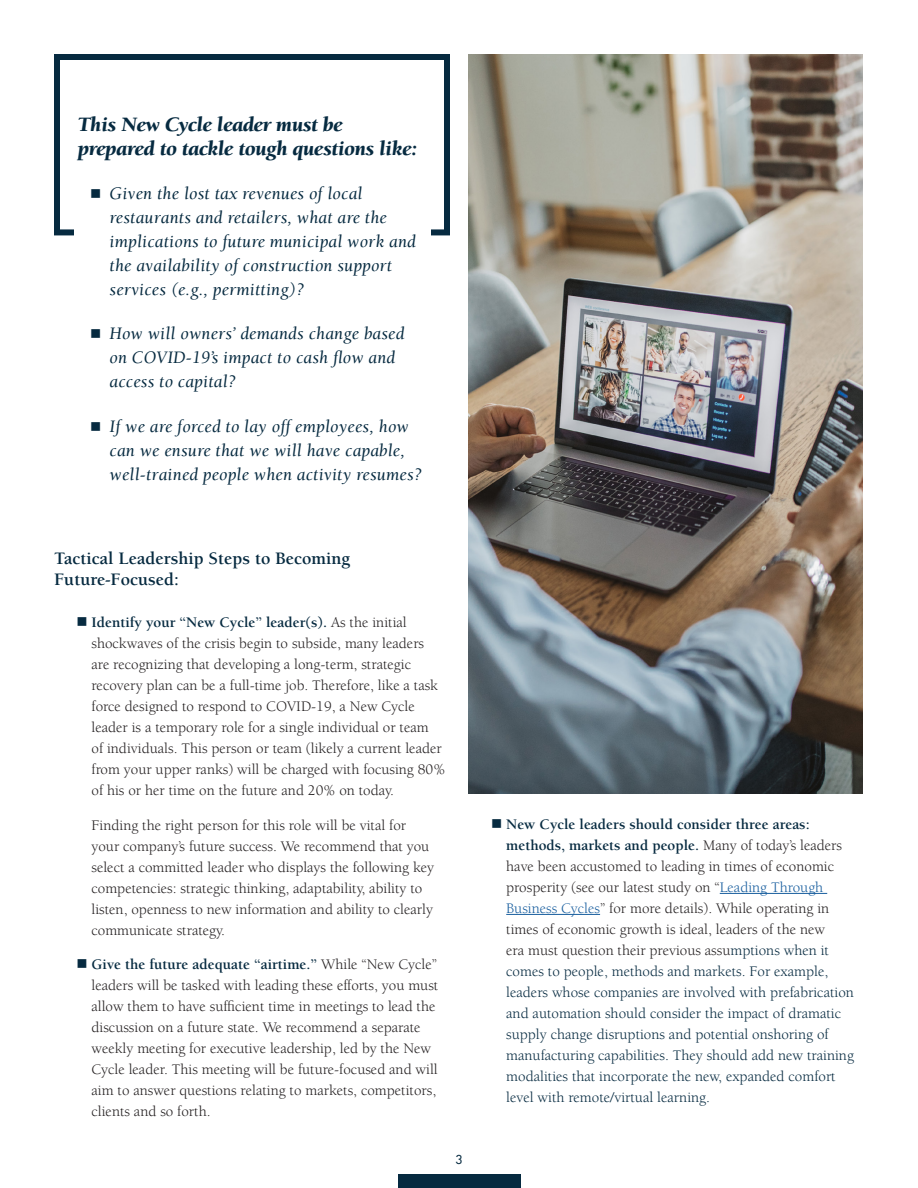
<style>
.page{position:relative;width:918px;height:1188px;background:#fff}
.page>*{position:absolute;margin:0;border:0;box-sizing:border-box;transform-origin:0 0}
.t1{font:italic 900 21px/24px "Berkeley Std";letter-spacing:-.01em;color:#062a40}
.t2{font:italic 18px/24px "Berkeley Std";letter-spacing:.01em;color:#062a40}
.t3{font:700 18px/21px "Berkeley Std";color:#062a40}
.t4{font:15px/21px "Berkeley Std";color:#231f20}
.t5{font:15px/21px "Berkeley Std";color:#062a40}
.t6{font:500 12px "Futura Std";color:#062a40}
.s1{font-weight:700;color:#062a40}
.s2{font-weight:700}
.s3{color:#231f20}
.s4{color:#175d9e}
</style>
<div class="page">
<div style="left:398px;top:1174px;width:122px;height:14px;background:#062a40"></div>
<div style="left:54px;top:54px;width:396px;height:181px;border:6px solid #062a40"></div>
<div style="left:74px;top:205px;width:356px;height:48px;background:#fff"></div>
<hr style="left:720px;top:893px;width:107px;height:1px;background:#175d9e">
<hr style="left:506px;top:914px;width:94px;height:1px;background:#175d9e">
<img style="left:468px;top:54px;width:394px;height:740px">
<p class="t1" style="left:78px;top:113px;width:341px">This New Cycle leader must be prepared to tackle tough questions like:</p>
<p class="t2" style="left:110px;top:182px;width:308px">Given the lost tax revenues of local restaurants and retailers, what are the implications to future municipal work and the availability of construction support services (e.g., permitting)?</p>
<p class="t2" style="left:110px;top:322px;width:296px">How will owners’ demands change based on COVID-19’s impact to cash flow and access to capital?</p>
<p class="t2" style="left:110px;top:414px;width:314px">If we are forced to lay off employees, how can we ensure that we will have capable, well-trained people when activity resumes?</p>
<p class="t3" style="left:54px;top:548px;width:298px">Tactical Leadership Steps to Becoming<br>Future-Focused:</p>
<p class="t4" style="left:92px;top:612px;width:355px"><span class="s1">Identify your “New Cycle” leader(s).</span> As the initial shockwaves of the crisis begin to subside, many leaders are recognizing that developing a long-term, strategic recovery plan can be a full-time job. Therefore, like a task force designed to respond to COVID-19, a New Cycle leader is a temporary role for a single individual or team<br>of individuals. This person or team (likely a current leader from your upper ranks) will be charged with focusing 80% of his or her time on the future and 20% on today.</p>
<p class="t4" style="left:92px;top:815px;width:344px">Finding the right person for this role will be vital for your company’s future success. We recommend that you select a committed leader who displays the following key competencies: strategic thinking, adaptability, ability to listen, openness to new information and ability to clearly communicate strategy.</p>
<p class="t4" style="left:92px;top:954px;width:348px"><span class="s1">Give the future adequate “airtime.”</span> While “New Cycle” leaders will be tasked with leading these efforts, you must allow them to have sufficient time in meetings to lead the discussion on a future state. We recommend a separate weekly meeting for executive leadership, led by the New Cycle leader. This meeting will be future-focused and will aim to answer questions relating to markets, competitors, clients and so forth.</p>
<p class="t6" style="left:456px;top:1152px;width:8px">3</p>
<p class="t5" style="left:506px;top:814px;width:349px"><span class="s2">New Cycle leaders should consider three areas: methods, markets and people.</span> <span class="s3">Many of today’s leaders have been accustomed to leading in times of economic prosperity (see our latest study on “</span><span class="s4">Leading Through Business Cycles</span><span class="s3">” for more details). While operating in times of economic growth is ideal, leaders of the new<br>era must question their previous assu</span>mptions when it comes to people, methods and markets. For example, leaders whose companies are involved with prefabrication and automation should consider the impact of dramatic supply change disruptions and potential onshoring of manufacturing capabilities. They should add new training modalities that incorporate the new, expanded comfort level with remote/virtual learning.</p>
</div>
